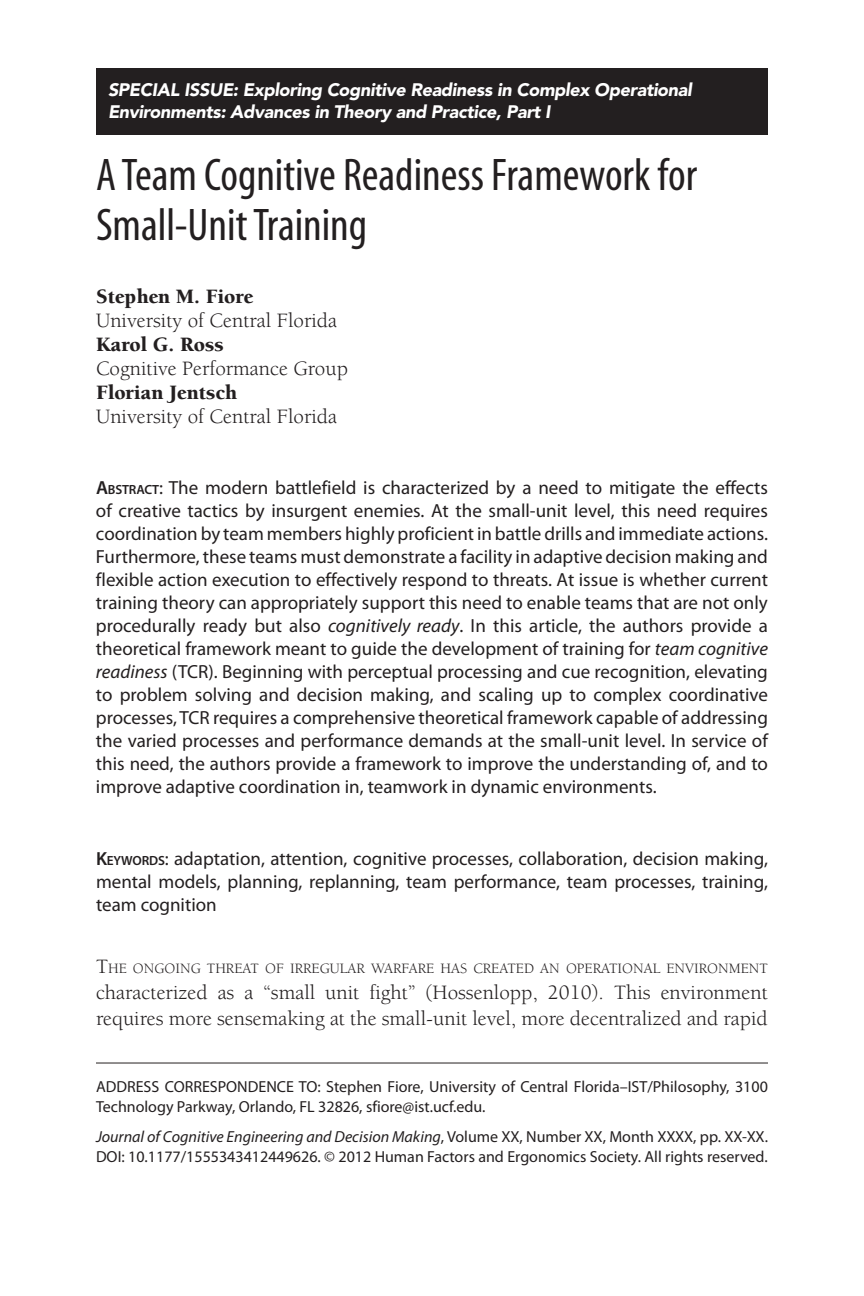
<style>
.page{position:relative;width:864px;height:1296px;background:#fff}
.page>*{position:absolute;margin:0;border:0;box-sizing:border-box;transform-origin:0 0}
.t1{font:condensed 46px/50px "Myriad";color:#231f20}
.t2{font:21px/26px "Berkeley";color:#231f20}
.t3{font:900 21px "Berkeley";color:#231f20}
.t4{font:19px/23px "Myriad Pro";color:#231f20;text-align:justify}
.t5{font:italic 900 18px/22px "Avenir";letter-spacing:-.02em;color:#fff}
.t6{font:16px/20px "Myriad Pro";color:#231f20}
.t7{font:14.6px "Berkeley";color:#231f20}
.s1{font-weight:600}
.s2{font-weight:600;font-size:13.4px}
.s3{font-style:italic}
.s4{font-size:21px}
</style>
<div class="page">
<hr style="left:96px;top:1063px;width:672px;height:1px;background:#231f20">
<div style="left:96px;top:68px;width:672px;height:67px;background:#231f20"></div>
<p class="t5" style="left:108px;top:79px;width:585px">SPECIAL ISSUE: Exploring Cognitive Readiness in Complex Operational<br>Environments: Advances in Theory and Practice, Part I</p>
<h1 class="t1" style="left:96px;top:152px;width:603px">A Team Cognitive Readiness Framework for<br>Small-Unit Training</h1>
<p class="t3" style="left:96px;top:285px;width:159px">Stephen M. Fiore</p>
<p class="t2" style="left:96px;top:307px;width:243px">University of Central Florida</p>
<p class="t3" style="left:96px;top:333px;width:129px">Karol G. Ross</p>
<p class="t2" style="left:96px;top:355px;width:253px">Cognitive Performance Group</p>
<p class="t3" style="left:96px;top:381px;width:143px">Florian Jentsch</p>
<p class="t2" style="left:96px;top:403px;width:243px">University of Central Florida</p>
<p class="t4" style="left:96px;top:475px;width:674px"><span class="s1">A</span><span class="s2">BSTRACT</span>: The modern battlefield is characterized by a need to mitigate the effects of creative tactics by insurgent enemies. At the small-unit level, this need requires coordination by team members highly proficient in battle drills and immediate actions.<br>Furthermore, these teams must demonstrate a facility in adaptive decision making and flexible action execution to effectively respond to threats. At issue is whether current training theory can appropriately support this need to enable teams that are not only procedurally ready but also <span class="s3">cognitively ready</span>. In this article, the authors provide a theoretical framework meant to guide the development of training for <span class="s3">team cognitive readiness</span> (TCR). Beginning with perceptual processing and cue recognition, elevating to problem solving and decision making, and scaling up to complex coordinative processes, TCR requires a comprehensive theoretical framework capable of addressing the varied processes and performance demands at the small-unit level. In service of this need, the authors provide a framework to improve the understanding of, and to improve adaptive coordination in, teamwork in dynamic environments.</p>
<p class="t4" style="left:96px;top:846px;width:673px"><span class="s1">K</span><span class="s2">EYWORDS</span>: adaptation, attention, cognitive processes, collaboration, decision making, mental models, planning, replanning, team performance, team processes, training, team cognition</p>
<p class="t7" style="left:96px;top:960px;width:673px"><span class="s4">T</span>HE ONGOING THREAT OF IRREGULAR WARFARE HAS CREATED AN OPERATIONAL ENVIRONMENT</p>
<p class="t2" style="left:96px;top:979px;width:674px">characterized as a “small unit fight” (Hossenlopp, 2010). This environment requires more sensemaking at the small-unit level, more decentralized and rapid</p>
<p class="t6" style="left:96px;top:1076px;width:673px">ADDRESS CORRESPONDENCE TO: Stephen Fiore, University of Central Florida–IST/Philosophy, 3100<br>Technology Parkway, Orlando, FL 32826, sfiore@ist.ucf.edu.</p>
<p class="t6" style="left:96px;top:1126px;width:674px"><span class="s3">Journal of Cognitive Engineering and Decision Making</span>, Volume XX, Number XX, Month XXXX, pp. XX-XX.<br>DOI: 10.1177/1555343412449626. © 2012 Human Factors and Ergonomics Society. All rights reserved.</p>
</div>
